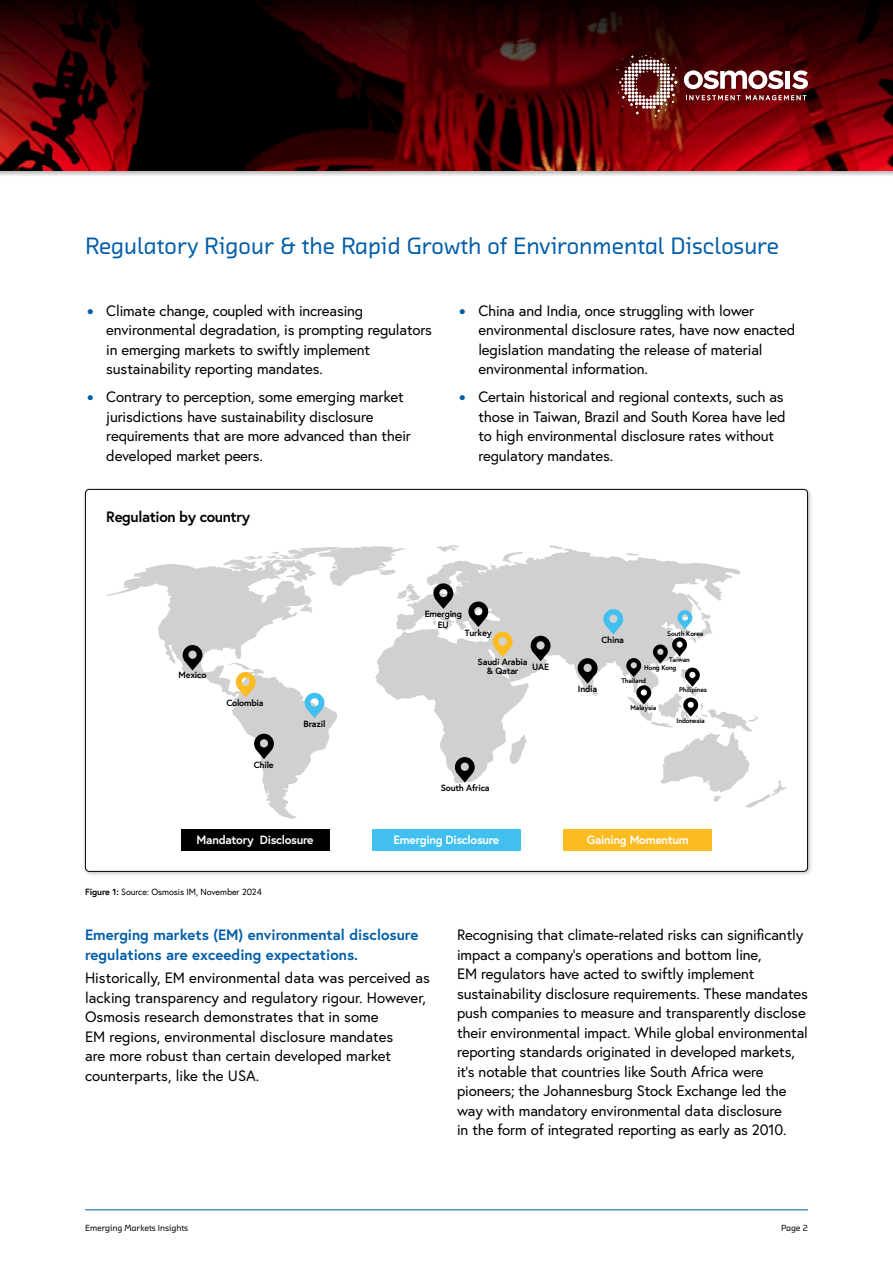
<style>
.page{position:relative;width:893px;height:1263px;background:#fff}
.page>*{position:absolute;margin:0;border:0;box-sizing:border-box;transform-origin:0 0}
.t1{font:500 24px "Chambers Sans Pro";letter-spacing:-.005em;color:#005da9}
.t2{font:15px/19.5px "Europa";letter-spacing:-.01em;color:#000}
.t3{font:700 15px/19.5px "Europa";color:#005da9}
.t4{font:700 15px "Europa";letter-spacing:-.025em;color:#000}
.t5{font:700 12px "Europa";letter-spacing:-.025em;color:#fff}
.t6{font:700 9px/10.8px "Europa";letter-spacing:-.025em;color:#000;text-align:center}
.t7{font:9px "Europa";letter-spacing:-.01em;color:#000}
.t8{font:500 9px "Chambers Sans Pro";letter-spacing:-.01em;color:#000}
.t9{font:700 6.75px "Europa";letter-spacing:-.025em;color:#000}
.s1{font-size:21px;color:#005da9}
.s2{font-weight:700}
</style>
<div class="page">
<div style="left:0;top:0;width:893px;height:177px;background:#000;opacity:.3"></div>
<svg style="left:0;top:0;width:893px;height:170px;background:#3c0104"></svg>
<div style="left:83px;top:487px;width:730px;height:390px;background:#000;opacity:.25"></div>
<div style="left:85px;top:489px;width:722px;height:382px;background:#fff;border-radius:4px"></div>
<svg style="left:550px;top:545px;width:190px;height:151px;fill:#d0d0d0"></svg>
<svg style="left:106px;top:546px;width:269px;height:149px"></svg>
<div style="left:181px;top:829px;width:149px;height:21px;background:#000"></div>
<div style="left:563px;top:829px;width:149px;height:21px;background:#fbbb21"></div>
<div style="left:372px;top:829px;width:149px;height:21px;background:#41c0f0"></div>
<svg style="left:183px;top:645px;width:19px;height:25px"></svg>
<svg style="left:578px;top:658px;width:19px;height:26px"></svg>
<svg style="left:603px;top:609px;width:183px;height:199px"></svg>
<svg style="left:375px;top:545px;width:175px;height:239px"></svg>
<svg style="left:230px;top:672px;width:108px;height:147px"></svg>
<svg style="left:617px;top:53px;width:191px;height:64px;background:#7b3638"></svg>
<hr style="left:85px;top:1209px;width:723px;height:1px;background:#005da9">
<h1 class="t1" style="left:85px;top:230px;width:696px">Regulatory Rigour &amp; the Rapid Growth of Environmental Disclosure</h1>
<p class="t2" style="left:106px;top:300px;width:327px;text-indent:-21px"><span class="s1">•</span> Climate change, coupled with increasing environmental degradation, is prompting regulators in emerging markets to swiftly implement sustainability reporting mandates.</p>
<p class="t2" style="left:106px;top:387px;width:306px;text-indent:-21px"><span class="s1">•</span> Contrary to perception, some emerging market jurisdictions have sustainability disclosure requirements that are more advanced than their developed market peers.</p>
<p class="t4" style="left:106px;top:506px;width:145px">Regulation by country</p>
<p class="t2" style="left:478px;top:300px;width:318px;text-indent:-21px"><span class="s1">•</span> China and India, once struggling with lower environmental disclosure rates, have now enacted legislation mandating the release of material environmental information.</p>
<p class="t2" style="left:478px;top:387px;width:309px;text-indent:-21px"><span class="s1">•</span> Certain historical and regional contexts, such as those in Taiwan, Brazil and South Korea have led to high environmental disclosure rates without regulatory mandates.</p>
<p class="t6" style="left:179px;top:669px;width:29px">Mexico</p>
<p class="t6" style="left:226px;top:697px;width:39px">Colombia</p>
<p class="t6" style="left:254px;top:759px;width:21px">Chile</p>
<p class="t6" style="left:304px;top:718px;width:23px">Brazil</p>
<p class="t6" style="left:425px;top:609px;width:38px">Emerging<br>EU</p>
<p class="t6" style="left:465px;top:627px;width:28px">Turkey</p>
<p class="t6" style="left:601px;top:634px;width:24px">China</p>
<p class="t9" style="left:667px;top:629px;width:38px">South Korea</p>
<p class="t9" style="left:669px;top:655px;width:22px">Taiwan</p>
<p class="t6" style="left:478px;top:657px;width:52px;line-height:9px">Saudi Arabia &amp; Qatar</p>
<p class="t6" style="left:532px;top:661px;width:18px">UAE</p>
<p class="t9" style="left:644px;top:663px;width:34px">Hong Kong</p>
<p class="t6" style="left:441px;top:782px;width:51px">South Africa</p>
<p class="t6" style="left:578px;top:683px;width:21px">India</p>
<p class="t9" style="left:621px;top:676px;width:26px">Thailand</p>
<p class="t9" style="left:630px;top:703px;width:27px">Malaysia</p>
<p class="t9" style="left:679px;top:685px;width:29px">Philipines</p>
<p class="t9" style="left:677px;top:716px;width:30px">Indonesia</p>
<p class="t5" style="left:197px;top:832px;width:118px">Mandatory Disclosure</p>
<p class="t5" style="left:394px;top:832px;width:107px">Emerging Disclosure</p>
<p class="t5" style="left:587px;top:832px;width:103px">Gaining Momentum</p>
<p class="t7" style="left:85px;top:886px;width:178px"><span class="s2">Figure 1:</span> Source: Osmosis IM, November 2024</p>
<p class="t3" style="left:85px;top:924px;width:335px">Emerging markets (EM) environmental disclosure regulations are exceeding expectations.</p>
<p class="t2" style="left:85px;top:968px;width:346px">Historically, EM environmental data was perceived as lacking transparency and regulatory rigour. However, Osmosis research demonstrates that in some<br>EM regions, environmental disclosure mandates<br>are more robust than certain developed market counterparts, like the USA.</p>
<p class="t2" style="left:457px;top:925px;width:352px">Recognising that climate-related risks can significantly impact a company’s operations and bottom line,<br>EM regulators have acted to swiftly implement sustainability disclosure requirements. These mandates push companies to measure and transparently disclose their environmental impact. While global environmental reporting standards originated in developed markets, it’s notable that countries like South Africa were pioneers; the Johannesburg Stock Exchange led the way with mandatory environmental data disclosure<br>in the form of integrated reporting as early as 2010.</p>
<p class="t8" style="left:85px;top:1222px;width:105px">Emerging Markets Insights</p>
<p class="t8" style="left:781px;top:1222px;width:28px">Page 2</p>
</div>
